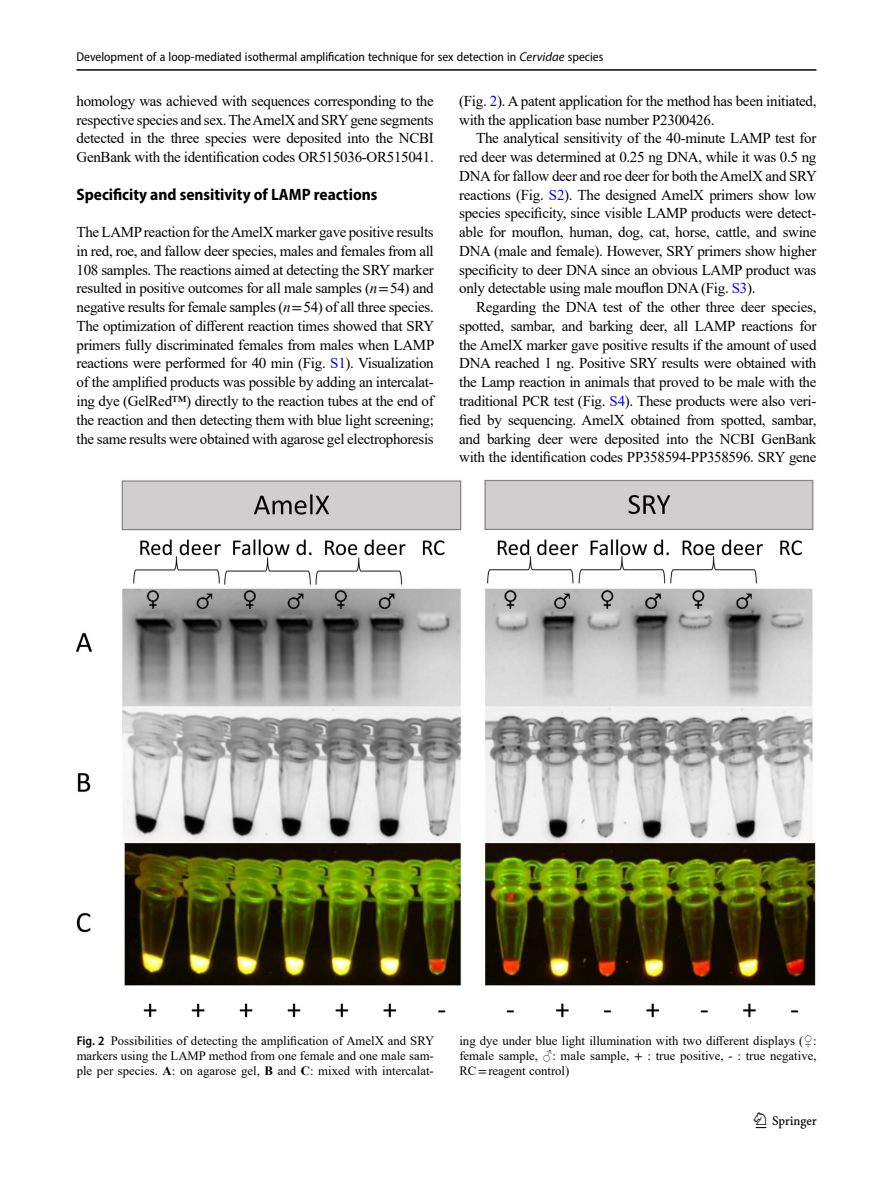
<style>
.page{position:relative;width:893px;height:1187px;background:#fff}
.page>*{position:absolute;margin:0;border:0;box-sizing:border-box;transform-origin:0 0}
.t1{font:22.5px "Springnew";color:#000}
.Head_2{font:700 semi-condensed 16.5px "Myriad Pro";color:#000}
.Body_Text_Indent{font:15px/18.8px "Times New Roman";letter-spacing:-.02em;color:#000;text-align:justify}
.Body_Text{font:15px/18.8px "Times New Roman";letter-spacing:-.02em;color:#000}
.Figure_Caption{font:12.75px/15px "Times New Roman";color:#000;text-align:justify}
.t2{font:semi-condensed 12.75px "Myriad Pro";color:#000}
.s1{font-style:italic;font-stretch:normal}
.s2{color:#00f}
.s3{font-style:italic}
.s4{font-family:"STIX"}
.s5{font-family:"Myriad Pro";font-weight:600;font-stretch:semi-condensed}
.s6{font-weight:700}
</style>
<div class="page">
<hr style="left:77px;top:69px;width:739px;height:2px;background:#000">
<img style="left:77px;top:479px;width:739px;height:539px">
<p class="t2" style="left:77px;top:49px;width:528px">Development of a loop-mediated isothermal amplification technique for sex detection in <span class="s1">Cervidae</span> species</p>
<p class="Body_Text" style="left:459px;top:91px;width:359px">(Fig. <span class="s2">2</span>). A patent application for the method has been initiated, with the application base number P2300426.</p>
<p class="Body_Text_Indent" style="left:459px;top:128px;width:359px;text-indent:17px">The analytical sensitivity of the 40-minute LAMP test for red deer was determined at 0.25 ng DNA, while it was 0.5 ng DNA for fallow deer and roe deer for both the AmelX and SRY reactions (Fig. <span class="s2">S2</span>). The designed AmelX primers show low species specificity, since visible LAMP products were detect&shy;able for mouflon, human, dog, cat, horse, cattle, and swine DNA (male and female). However, SRY primers show higher specificity to deer DNA since an obvious LAMP product was only detectable using male mouflon DNA (Fig. <span class="s2">S3</span>).</p>
<p class="Body_Text_Indent" style="left:459px;top:297px;width:359px;text-indent:17px">Regarding the DNA test of the other three deer species, spotted, sambar, and barking deer, all LAMP reactions for the AmelX marker gave positive results if the amount of used DNA reached 1 ng. Positive SRY results were obtained with the Lamp reaction in animals that proved to be male with the traditional PCR test (Fig. <span class="s2">S4</span>). These products were also veri&shy;fied by sequencing. AmelX obtained from spotted, sambar, and barking deer were deposited into the NCBI GenBank with the identification codes PP358594-PP358596. SRY gene</p>
<p class="Body_Text_Indent" style="left:77px;top:91px;width:359px">homology was achieved with sequences corresponding to the respective species and sex. The AmelX and SRY gene segments detected in the three species were deposited into the NCBI GenBank with the identification codes OR515036-OR515041.</p>
<p class="Head_2" style="left:77px;top:183px;width:302px">Specificity and sensitivity of LAMP reactions</p>
<p class="Body_Text" style="left:77px;top:222px;width:359px;text-align:justify">The LAMP reaction for the AmelX marker gave positive results in red, roe, and fallow deer species, males and females from all 108 samples. The reactions aimed at detecting the SRY marker resulted in positive outcomes for all male samples (<span class="s3">n</span><span class="s4">=</span>54) and negative results for female samples (<span class="s3">n</span><span class="s4">=</span>54) of all three species.<br>The optimization of different reaction times showed that SRY primers fully discriminated females from males when LAMP reactions were performed for 40 min (Fig. <span class="s2">S1</span>). Visualization of the amplified products was possible by adding an intercalat&shy;ing dye (GelRed™) directly to the reaction tubes at the end of the reaction and then detecting them with blue light screening; the same results were obtained with agarose gel electrophoresis</p>
<p class="Figure_Caption" style="left:77px;top:1032px;width:359px"><span class="s5">Fig. 2</span> Possibilities of detecting the amplification of AmelX and SRY markers using the LAMP method from one female and one male sam&shy;ple per species. <span class="s6">A</span>: on agarose gel, <span class="s6">B</span> and <span class="s6">C</span>: mixed with intercalat-</p>
<p class="Figure_Caption" style="left:459px;top:1032px;width:359px">ing dye under blue light illumination with two different displays (♀: female sample, ♂: male sample, <span class="s4">+</span> : true positive, - : true negative, RC<span class="s4">=</span>reagent control)</p>
<h1 class="t1" style="left:756px;top:1107px;width:63px">1 3</h1>
</div>
